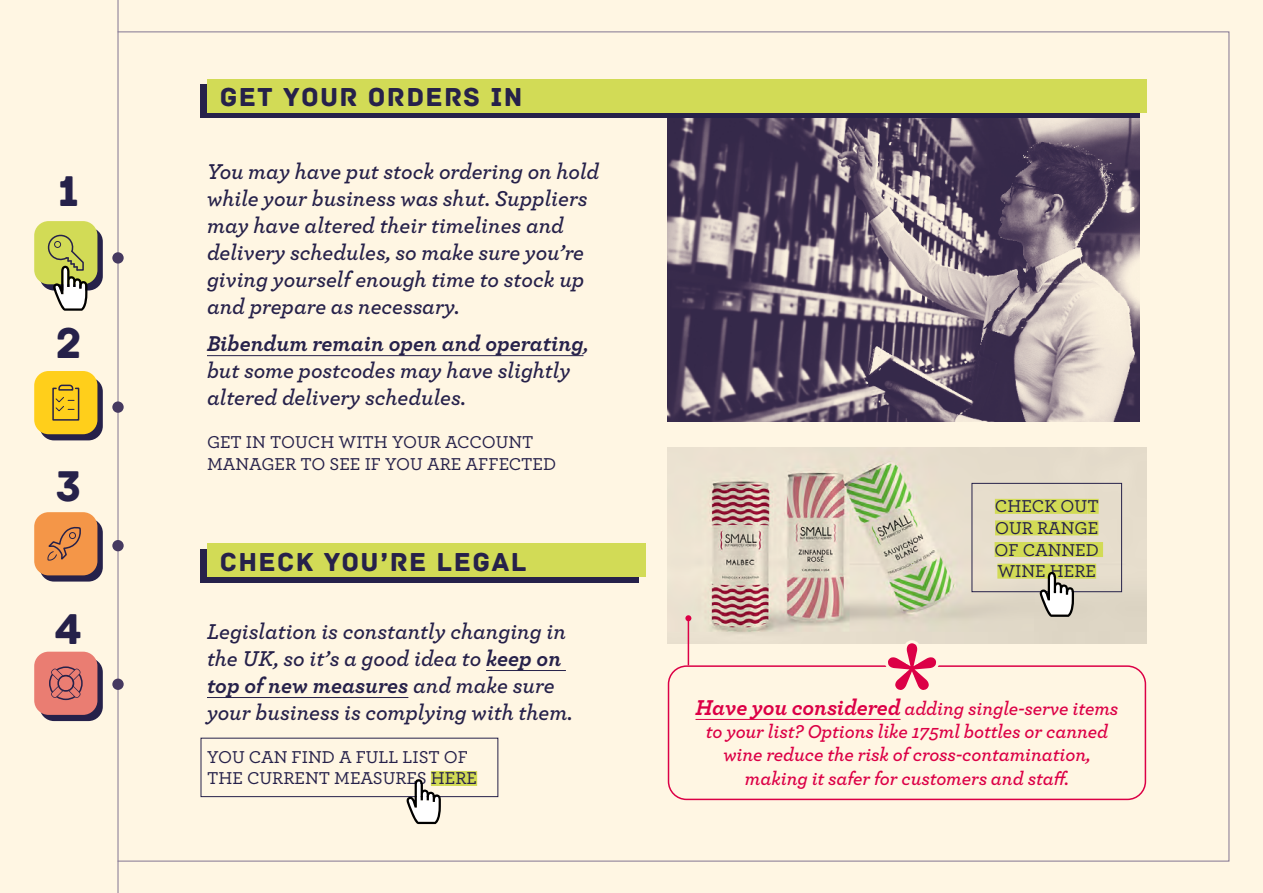
<style>
.page{position:relative;width:1263px;height:893px;background:#fff6e3}
.page>*{position:absolute;margin:0;border:0;box-sizing:border-box;transform-origin:0 0}
.t1{font:45.3px "Archive";color:#26214a}
.t2{font:27.3px "Archive";letter-spacing:.05em;color:#26214a}
.t3{font:italic 600 22.5px/27px "Archer";color:#26214a}
.t4{font:italic 600 19.5px/23.2px "Archer";letter-spacing:-.005em;color:#dc0046;text-align:center}
.t5{font:500 18px/21.6px "Archer";color:#26214a}
.s1{font-weight:700}
.s2{font-weight:700;font-size:22.5px}
</style>
<div class="page">
<img style="left:668px;top:118px;width:472px;height:303px">
<img style="left:668px;top:447px;width:478px;height:196px">
<div style="left:201px;top:85px;width:939px;height:33px;background:linear-gradient(to right,#26214a,#26214a)"></div>
<div style="left:207px;top:79px;width:939px;height:33px;background:#d2db56"></div>
<hr style="left:207px;top:355px;width:376px;height:1px;background:#26214a">
<hr style="left:118px;top:0;width:1px;height:893px;background:#827592">
<div style="left:668px;top:665px;width:478px;height:135px;border:2px solid #dc0046;border-radius:18px"></div>
<hr style="left:695px;top:719px;width:205px;height:1px;background:#dc0046">
<hr style="left:688px;top:618px;width:1px;height:47px;background:#dc0046">
<svg style="left:685px;top:615px;width:6px;height:6px"></svg>
<div style="left:995px;top:499px;width:92px;height:15px;background:#d2db56"></div>
<div style="left:1087px;top:499px;width:12px;height:15px;background:#d2db56"></div>
<div style="left:995px;top:520px;width:103px;height:15px;background:#d2db56"></div>
<div style="left:994px;top:542px;width:109px;height:15px;background:#d2db56"></div>
<div style="left:997px;top:564px;width:24px;height:15px;background:#d2db56"></div>
<div style="left:1021px;top:564px;width:75px;height:15px;background:#d2db56"></div>
<div style="left:971px;top:483px;width:151px;height:109px;border:1px solid #26214a"></div>
<svg style="left:1039px;top:572px;width:35px;height:45px"></svg>
<svg style="left:884px;top:638px;width:58px;height:57px;background:#f3b2b7"></svg>
<svg style="left:40px;top:377px;width:63px;height:63px"></svg>
<div style="left:34px;top:371px;width:63px;height:63px;background:#ffcf1b;border-radius:14px"></div>
<svg style="left:40px;top:518px;width:63px;height:64px"></svg>
<div style="left:34px;top:512px;width:63px;height:63px;background:#f49648;border-radius:14px"></div>
<svg style="left:40px;top:227px;width:63px;height:63px"></svg>
<div style="left:34px;top:221px;width:63px;height:63px;background:#d2db56;border-radius:14px"></div>
<div style="left:40px;top:658px;width:63px;height:63px;background:#26214a;border-radius:14px"></div>
<div style="left:34px;top:652px;width:63px;height:63px;background:#ea7d72;border-radius:14px"></div>
<div style="left:112px;top:252px;width:12px;height:12px;background:#463960;border-radius:50%"></div>
<div style="left:112px;top:401px;width:12px;height:12px;background:#463960;border-radius:50%"></div>
<div style="left:112px;top:540px;width:12px;height:11px;background:#463960;border-radius:50%"></div>
<div style="left:112px;top:679px;width:12px;height:11px;background:#463960;border-radius:50%"></div>
<svg style="left:45px;top:234px;width:43px;height:77px"></svg>
<div style="left:54px;top:241px;width:7px;height:7px;border:1px solid #26214a;border-radius:50%"></div>
<svg style="left:47px;top:527px;width:34px;height:34px"></svg>
<svg style="left:49px;top:666px;width:34px;height:35px"></svg>
<svg style="left:52px;top:384px;width:28px;height:37px"></svg>
<div style="left:201px;top:549px;width:438px;height:34px;background:#26214a"></div>
<div style="left:207px;top:544px;width:438px;height:33px;background:#d2db56"></div>
<hr style="left:486px;top:670px;width:80px;height:1px;background:#26214a">
<hr style="left:207px;top:697px;width:201px;height:1px;background:#26214a">
<div style="left:431px;top:771px;width:14px;height:15px;background:#d2db56"></div>
<div style="left:445px;top:771px;width:32px;height:15px;background:#d2db56"></div>
<div style="left:201px;top:738px;width:297px;height:59px;border:1px solid #26214a"></div>
<svg style="left:406px;top:779px;width:35px;height:45px"></svg>
<h1 class="t1" style="left:57px;top:164px;width:24px">1</h1>
<h1 class="t1" style="left:56px;top:316px;width:27px">2</h1>
<h1 class="t1" style="left:56px;top:459px;width:27px">3</h1>
<h1 class="t1" style="left:55px;top:602px;width:29px">4</h1>
<p class="t2" style="left:220px;top:81px;width:304px">GET YOUR ORDERS IN</p>
<p class="t3" style="left:207px;top:156px;width:394px">You may have put stock ordering on hold while your business was shut. Suppliers may have altered their timelines and delivery schedules, so make sure you’re giving yourself enough time to stock up and prepare as necessary.</p>
<p class="t3" style="left:207px;top:329px;width:383px"><span class="s1">Bibendum remain open and operating</span>, but some postcodes may have slightly altered delivery schedules.</p>
<p class="t5" style="left:207px;top:430px;width:351px">GET IN TOUCH WITH YOUR ACCOUNT<br>MANAGER TO SEE IF YOU ARE AFFECTED</p>
<p class="t2" style="left:220px;top:545px;width:308px">CHECK YOU’RE LEGAL</p>
<p class="t3" style="left:207px;top:616px;width:367px">Legislation is constantly changing in the UK, so it’s a good idea to <span class="s1">keep on top of new measures</span> and make sure your business is complying with them.</p>
<p class="t5" style="left:207px;top:745px;width:272px">YOU CAN FIND A FULL LIST OF<br>THE CURRENT MEASURES HERE</p>
<p class="t5" style="left:994px;top:495px;width:106px;text-align:justify">CHECK OUT OUR RANGE OF CANNED WINE HERE</p>
<p class="t4" style="left:695px;top:695px;width:424px"><span class="s2">Have you considered</span> adding single-serve items to your list? Options like 175ml bottles or canned wine reduce the risk of cross-contamination, making it safer for customers and staff.</p>
</div>
